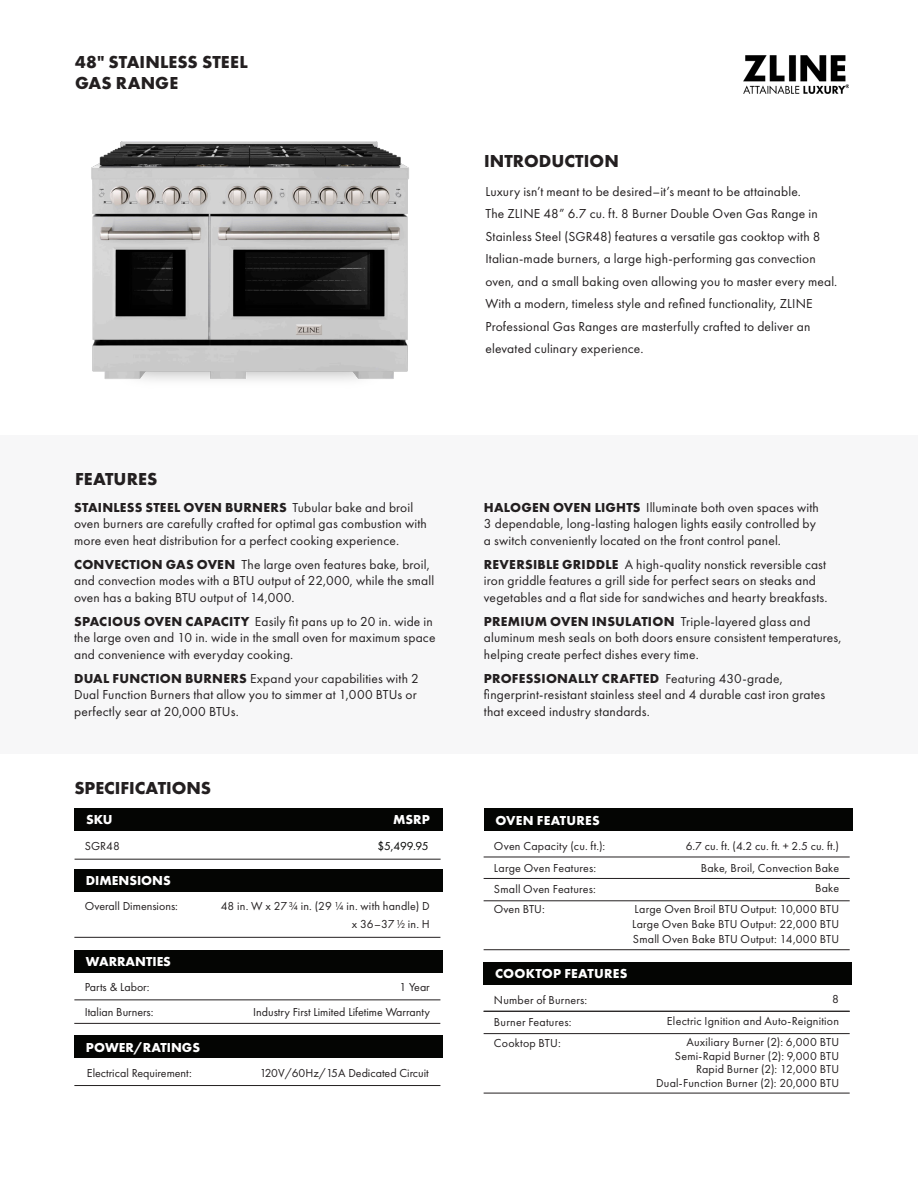
<style>
.page{position:relative;width:918px;height:1188px;background:#fff}
.page>*{position:absolute;margin:0;border:0;box-sizing:border-box;transform-origin:0 0}
.Small_Title{font:700 18px "Futura PT";color:#231f20}
.t1{font:13.5px/16.5px "Futura PT";letter-spacing:.01em;color:#231f20}
.t2{font:700 13.5px "Futura PT";letter-spacing:.015em;color:#231f20}
.Small_Title-2{font:700 13.5px "Futura PT";color:#fff}
.Small_Title-3{font:700 13.5px "Futura PT";letter-spacing:.02em;color:#fff}
.Small_Title-4{font:12px/18px "Futura PT";letter-spacing:.015em;color:#231f20;text-align:right}
.Small_Title-5{font:12px "Futura PT";color:#040503}
.s1{font-weight:400}
.s2{font-weight:700}
</style>
<div class="page">
<img style="left:91px;top:141px;width:318px;height:240px">
<div style="left:0;top:435px;width:918px;height:318px;background:#f7f7f8"></div>
<img style="left:743px;top:55px;width:105px;height:38px">
<hr style="left:484px;top:857px;width:366px;height:1px;background:#231f20">
<hr style="left:484px;top:901px;width:366px;height:1px;background:#231f20">
<hr style="left:484px;top:949px;width:366px;height:1px;background:#231f20">
<div style="left:484px;top:809px;width:368px;height:22px;background:#040503"></div>
<hr style="left:484px;top:1011px;width:366px;height:1px;background:#231f20">
<hr style="left:484px;top:1033px;width:366px;height:1px;background:#231f20">
<hr style="left:484px;top:1093px;width:366px;height:1px;background:#231f20">
<div style="left:484px;top:963px;width:368px;height:22px;background:#040503"></div>
<div style="left:75px;top:809px;width:368px;height:22px;background:#040503"></div>
<hr style="left:75px;top:859px;width:366px;height:1px;background:#231f20">
<div style="left:75px;top:869px;width:368px;height:22px;background:#040503"></div>
<hr style="left:74px;top:937px;width:366px;height:1px;background:#231f20">
<div style="left:75px;top:950px;width:368px;height:22px;background:#040503"></div>
<hr style="left:74px;top:1000px;width:366px;height:1px;background:#231f20">
<div style="left:75px;top:1036px;width:368px;height:22px;background:#040503"></div>
<hr style="left:74px;top:1085px;width:366px;height:1px;background:#231f20">
<hr style="left:74px;top:1023px;width:366px;height:1px;background:#231f20">
<hr style="left:484px;top:878px;width:366px;height:1px;background:#231f20">
<p class="Small_Title" style="left:75px;top:51px;width:174px">48" STAINLESS STEEL</p>
<p class="Small_Title" style="left:75px;top:72px;width:105px">GAS RANGE</p>
<p class="Small_Title" style="left:75px;top:467px;width:84px">FEATURES</p>
<p class="t2" style="left:74px;top:499px;width:341px">STAINLESS STEEL OVEN BURNERS <span class="s1">Tubular bake and broil</span></p>
<p class="t1" style="left:74px;top:516px;width:354px">oven burners are carefully crafted for optimal gas combustion with more even heat distribution for a perfect cooking experience.</p>
<p class="t1" style="left:74px;top:556px;width:362px"><span class="s2">CONVECTION GAS OVEN</span> The large oven features bake, broil, and convection modes with a BTU output of 22,000, while the small oven has a baking BTU output of 14,000.</p>
<p class="t1" style="left:74px;top:613px;width:363px"><span class="s2">SPACIOUS OVEN CAPACITY</span> Easily fit pans up to 20 in. wide in the large oven and 10 in. wide in the small oven for maximum space and convenience with everyday cooking.</p>
<p class="t1" style="left:74px;top:670px;width:346px"><span class="s2">DUAL FUNCTION BURNERS</span> Expand your capabilities with 2<br>Dual Function Burners that allow you to simmer at 1,000 BTUs or perfectly sear at 20,000 BTUs.</p>
<p class="Small_Title" style="left:74px;top:777px;width:138px">SPECIFICATIONS</p>
<p class="Small_Title-2" style="left:86px;top:811px;width:28px">SKU</p>
<p class="Small_Title-4" style="left:85px;top:837px;width:36px">SGR48</p>
<p class="Small_Title-5" style="left:377px;top:839px;width:53px">$5,499.95</p>
<p class="Small_Title-2" style="left:393px;top:811px;width:38px">MSRP</p>
<p class="Small_Title-2" style="left:86px;top:872px;width:86px">DIMENSIONS</p>
<p class="Small_Title-4" style="left:85px;top:897px;width:95px">Overall Dimensions:</p>
<p class="Small_Title-4" style="left:221px;top:897px;width:211px">48 in. W x 27 3/4 in. (29 1/4 in. with handle) D x 36–37 1/2 in. H</p>
<p class="Small_Title-2" style="left:86px;top:953px;width:87px">WARRANTIES</p>
<p class="Small_Title-4" style="left:85px;top:978px;width:66px">Parts &amp; Labor:</p>
<p class="Small_Title-4" style="left:399px;top:978px;width:32px">1 Year</p>
<p class="Small_Title-4" style="left:85px;top:1003px;width:70px">Italian Burners:</p>
<p class="Small_Title-4" style="left:253px;top:1003px;width:178px">Industry First Limited Lifetime Warranty</p>
<p class="Small_Title-2" style="left:86px;top:1039px;width:116px">POWER/RATINGS</p>
<p class="Small_Title-4" style="left:87px;top:1064px;width:106px">Electrical Requirement:</p>
<p class="Small_Title-4" style="left:260px;top:1064px;width:171px">120V/60Hz/15A Dedicated Circuit</p>
<p class="Small_Title" style="left:484px;top:149px;width:136px">INTRODUCTION</p>
<p class="t1" style="left:485px;top:183px;width:317px">Luxury isn’t meant to be desired–it’s meant to be attainable.</p>
<p class="t1" style="left:485px;top:202px;width:337px;line-height:22.5px">The ZLINE 48” 6.7 cu. ft. 8 Burner Double Oven Gas Range in<br>Stainless Steel (SGR48) features a versatile gas cooktop with 8<br>Italian-made burners, a large high-performing gas convection</p>
<p class="t1" style="left:485px;top:273px;width:353px">oven, and a small baking oven allowing you to master every meal.</p>
<p class="t1" style="left:485px;top:295px;width:329px">With a modern, timeless style and refined functionality, ZLINE</p>
<p class="t1" style="left:485px;top:318px;width:326px">Professional Gas Ranges are masterfully crafted to deliver an</p>
<p class="t1" style="left:485px;top:340px;width:160px">elevated culinary experience.</p>
<p class="t1" style="left:484px;top:499px;width:337px"><span class="s2">HALOGEN OVEN LIGHTS</span> Illuminate both oven spaces with</p>
<p class="t1" style="left:484px;top:516px;width:333px">3 dependable, long-lasting halogen lights easily controlled by</p>
<p class="t1" style="left:484px;top:532px;width:299px">a switch conveniently located on the front control panel.</p>
<p class="t1" style="left:484px;top:556px;width:344px"><span class="s2">REVERSIBLE GRIDDLE</span> A high-quality nonstick reversible cast</p>
<p class="t1" style="left:484px;top:573px;width:334px">iron griddle features a grill side for perfect sears on steaks and</p>
<p class="t1" style="left:484px;top:589px;width:345px">vegetables and a flat side for sandwiches and hearty breakfasts.</p>
<p class="t1" style="left:484px;top:613px;width:359px"><span class="s2">PREMIUM OVEN INSULATION</span> Triple-layered glass and aluminum mesh seals on both doors ensure consistent temperatures, helping create perfect dishes every time.</p>
<p class="t2" style="left:484px;top:670px;width:300px">PROFESSIONALLY CRAFTED <span class="s1">Featuring 430-grade,</span></p>
<p class="t1" style="left:484px;top:687px;width:343px">fingerprint-resistant stainless steel and 4 durable cast iron grates</p>
<p class="t1" style="left:484px;top:703px;width:168px">that exceed industry standards.</p>
<p class="Small_Title-3" style="left:495px;top:811px;width:106px">OVEN FEATURES</p>
<p class="Small_Title-4" style="left:494px;top:837px;width:113px">Oven Capacity (cu. ft.):</p>
<p class="Small_Title-4" style="left:686px;top:837px;width:155px">6.7 cu. ft. (4.2 cu. ft. + 2.5 cu. ft.)</p>
<p class="Small_Title-4" style="left:494px;top:859px;width:104px">Large Oven Features:</p>
<p class="Small_Title-4" style="left:701px;top:859px;width:140px">Bake, Broil, Convection Bake</p>
<p class="Small_Title-4" style="left:815px;top:879px;width:25px">Bake</p>
<p class="Small_Title-4" style="left:494px;top:880px;width:103px">Small Oven Features:</p>
<p class="Small_Title-4" style="left:494px;top:900px;width:52px">Oven BTU:</p>
<p class="Small_Title-4" style="left:635px;top:900px;width:206px">Large Oven Broil BTU Output: 10,000 BTU</p>
<p class="Small_Title-4" style="left:632px;top:915px;width:208px">Large Oven Bake BTU Output: 22,000 BTU</p>
<p class="Small_Title-4" style="left:633px;top:930px;width:208px">Small Oven Bake BTU Output: 14,000 BTU</p>
<p class="Small_Title-3" style="left:495px;top:965px;width:134px">COOKTOP FEATURES</p>
<p class="Small_Title-4" style="left:494px;top:991px;width:95px">Number of Burners:</p>
<p class="Small_Title-4" style="left:494px;top:1034px;width:68px">Cooktop BTU:</p>
<p class="Small_Title-4" style="left:494px;top:1013px;width:79px">Burner Features:</p>
<p class="Small_Title-4" style="left:832px;top:990px;width:8px">8</p>
<p class="Small_Title-4" style="left:667px;top:1012px;width:174px">Electric Ignition and Auto-Reignition</p>
<p class="Small_Title-4" style="left:687px;top:1033px;width:154px">Auxiliary Burner (2): 6,000 BTU</p>
<p class="Small_Title-4" style="left:675px;top:1047px;width:166px">Semi-Rapid Burner (2): 9,000 BTU</p>
<p class="Small_Title-4" style="left:696px;top:1060px;width:145px">Rapid Burner (2): 12,000 BTU</p>
<p class="Small_Title-4" style="left:656px;top:1074px;width:184px">Dual-Function Burner (2): 20,000 BTU</p>
</div>
